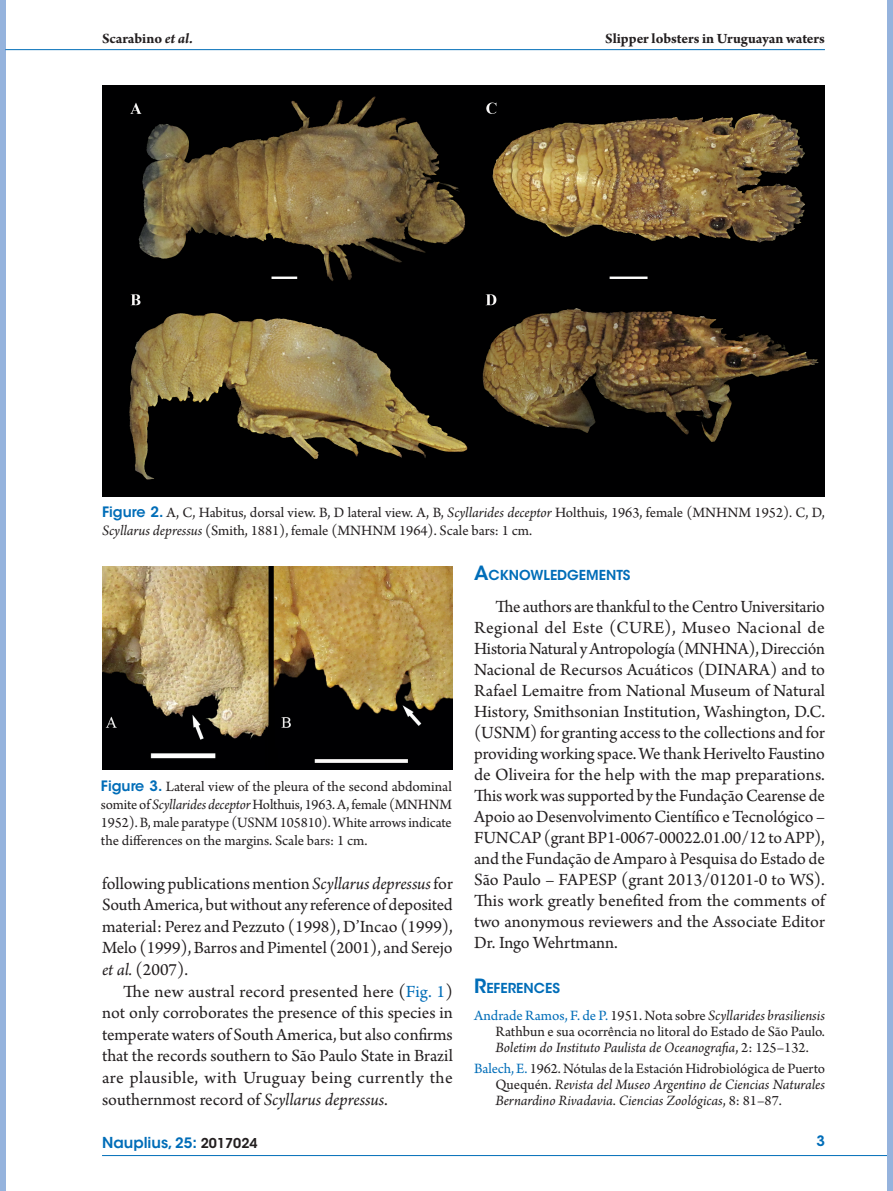
<style>
.page{position:relative;width:893px;height:1191px;background:#fff}
.page>*{position:absolute;margin:0;border:0;box-sizing:border-box;transform-origin:0 0}
.t1{font:18px/21px "Arno Pro";color:#231f20;text-align:justify}
.t2{font:15px/18px "Arno Pro";color:#231f20;text-align:justify}
.t3{font:italic 15px/16.2px "Arno Pro";letter-spacing:-.005em;color:#231f20;text-align:justify}
.t4{font:700 15px "Arno Pro";letter-spacing:-.005em;color:#231f20}
.t5{font:600 15px "ITC Avant Garde Std";color:#006db8}
.t6{font:600 14.25px "ITC Avant Garde Std";color:#006db8}
.t7{font:600 13.65px "ITC Avant Garde Std";color:#006db8}
.s1{font-style:italic}
.s2{font-family:"ITC Avant Garde Std";font-weight:600;font-size:14.25px;color:#006db8}
.s3{color:#006db8}
.s4{font-size:14.25px}
.s5{font-size:13.5px;color:#231f20}
.s6{font-size:19.5px}
.s7{font-style:normal;color:#006db8}
.s8{font-style:normal}
</style>
<div class="page">
<div style="left:0;top:0;width:5px;height:1191px;background:#95b3dd"></div>
<hr style="left:102px;top:1155px;width:791px;height:1px;background:#006db8">
<hr style="left:5px;top:49px;width:820px;height:1px;background:#006db8">
<div style="left:888px;top:0;width:5px;height:1191px;background:#95b3dd"></div>
<img style="left:102px;top:85px;width:723px;height:411px">
<img style="left:102px;top:567px;width:351px;height:203px">
<p class="t4" style="left:102px;top:30px;width:92px">Scarabino <span class="s1">et al.</span></p>
<p class="t4" style="left:605px;top:30px;width:221px">Slipper lobsters in Uruguayan waters</p>
<p class="t2" style="left:102px;top:504px;width:724px"><span class="s2">Figure 2.</span> A, C, Habitus, dorsal view. B, D lateral view. A, B, <span class="s1">Scyllarides deceptor</span> Holthuis, 1963, female (MNHNM 1952). C, D,<br><span class="s1">Scyllarus depressus</span> (Smith, 1881), female (MNHNM 1964). Scale bars: 1 cm.</p>
<p class="t2" style="left:101px;top:778px;width:352px"><span class="s2">Figure 3.</span> Lateral view of the pleura of the second abdominal somite of <span class="s1">Scyllarides deceptor</span> Holthuis, 1963. A, female (MNHNM 1952). B, male paratype (USNM 105810). White arrows indicate the differences on the margins. Scale bars: 1 cm.</p>
<p class="t1" style="left:102px;top:873px;width:352px;line-height:21.6px">following publications mention <span class="s1">Scyllarus depressus</span> for South America, but without any reference of deposited material: Perez and Pezzuto (1998), D’Incao (1999), Melo (1999), Barros and Pimentel (2001), and Serejo <span class="s1">et al.</span> (2007).</p>
<p class="t1" style="left:102px;top:981px;width:352px;line-height:21.6px;text-indent:21px">The new austral record presented here (<span class="s3">Fig. 1</span>) not only corroborates the presence of this species in temperate waters of South America, but also confirms that the records southern to São Paulo State in Brazil are plausible, with Uruguay being currently the southernmost record of <span class="s1">Scyllarus depressus</span>.</p>
<p class="t5" style="left:102px;top:1133px;width:157px">Nauplius, <span class="s4">25</span>: <span class="s5">2017024</span></p>
<p class="t7" style="left:474px;top:566px;width:158px"><span class="s6">A</span>CKNOWLEDGEMENTS</p>
<p class="t1" style="left:474px;top:597px;width:352px;text-indent:21px">The authors are thankful to the Centro Universitario Regional del Este (CURE), Museo Nacional de Historia Natural y Antropología (MNHNA), Dirección Nacional de Recursos Acuáticos (DINARA) and to Rafael Lemaitre from National Museum of Natural History, Smithsonian Institution, Washington, D.C. (USNM) for granting access to the collections and for providing working space. We thank Herivelto Faustino de Oliveira for the help with the map preparations.<br>This work was supported by the Fundação Cearense de Apoio ao Desenvolvimento Científico e Tecnológico – FUNCAP (grant BP1-0067-00022.01.00/12 to APP), and the Fundação de Amparo à Pesquisa do Estado de São Paulo – FAPESP (grant 2013/01201-0 to WS).<br>This work greatly benefited from the comments of two anonymous reviewers and the Associate Editor Dr. Ingo Wehrtmann.</p>
<p class="t7" style="left:474px;top:979px;width:87px"><span class="s6">R</span>EFERENCES</p>
<p class="t2" style="left:495px;top:1008px;width:331px;line-height:16.2px;text-indent:-21px"><span class="s3">Andrade Ramos, F. de P.</span> 1951. Nota sobre <span class="s1">Scyllarides brasiliensis </span>Rathbun e sua ocorrência no litoral do Estado de São Paulo.<br><span class="s1">Boletim do Instituto Paulista de Oceanografia</span>, 2: 125–132.</p>
<p class="t3" style="left:495px;top:1060px;width:331px;text-indent:-21px"><span class="s7">Balech, E.</span> <span class="s8">1962. Nótulas de la Estación Hidrobiológica de Puerto Quequén.</span> Revista del Museo Argentino de Ciencias Naturales Bernardino Rivadavia<span class="s8">.</span> Ciencias Zoológicas<span class="s8">, 8: 81–87.</span></p>
<p class="t6" style="left:816px;top:1132px;width:10px">3</p>
</div>
